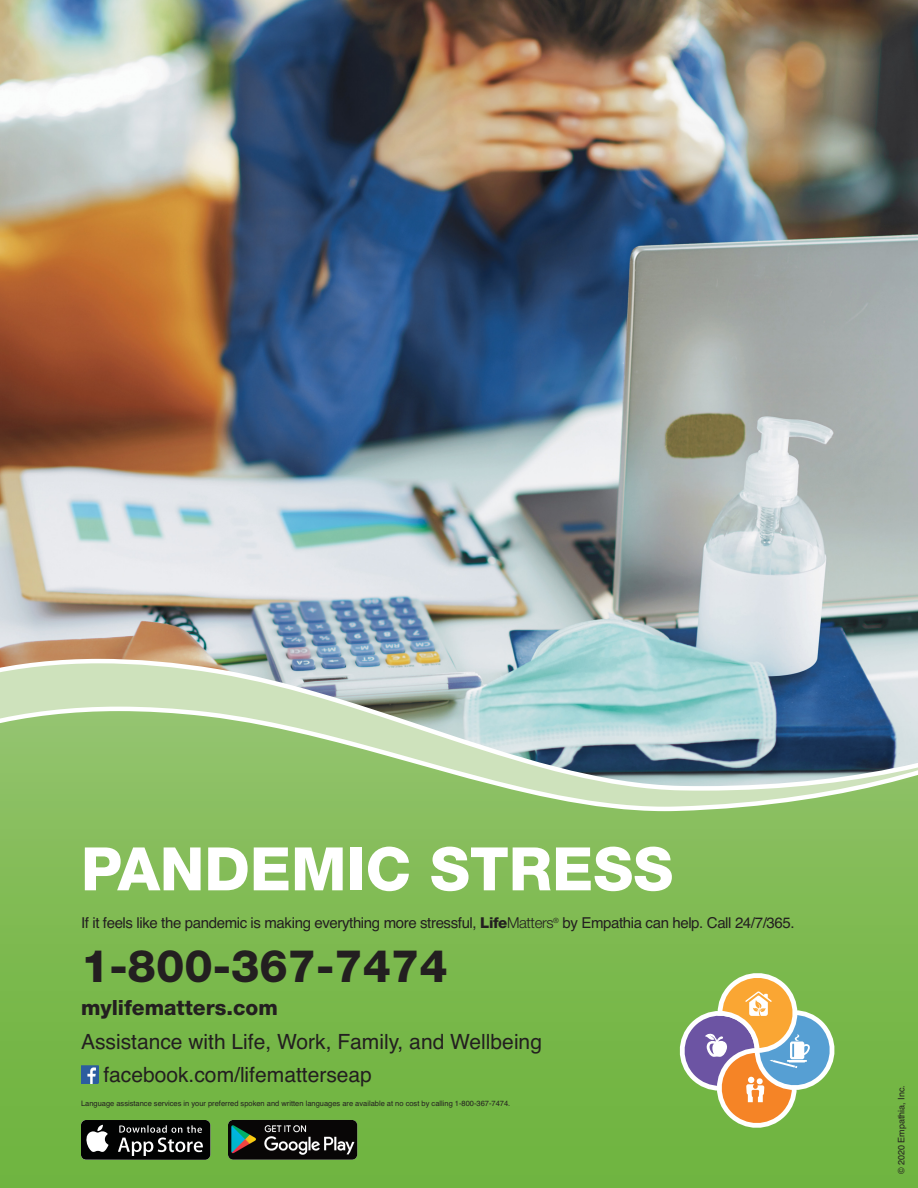
<style>
.page{position:relative;width:918px;height:1188px;background:#fff}
.page>*{position:absolute;margin:0;border:0;box-sizing:border-box;transform-origin:0 0}
.t1{font:800 60px "Helvetica Neue LT Std";color:#fff}
.t2{font:800 45px "Helvetica Neue LT Std";color:#231f20}
.t3{font:21px/33.5px "Helvetica";color:#231f20}
.t4{font:800 21px "Helvetica Neue LT Std";color:#231f20}
.t5{font:15px "Helvetica";letter-spacing:-.025em;color:#231f20}
.t6{font:9px "Helvetica";color:#231f20}
.t7{font:7.5px "Helvetica";color:#231f20}
.s1{font-family:"Helvetica Neue LT Std";font-weight:800}
.s2{font-family:"Helvetica Neue LT Std";font-weight:300}
</style>
<div class="page">
<img style="left:0;top:0;width:918px;height:659px">
<svg style="left:0;top:659px;width:918px;height:48px;background:#aec8c4"></svg>
<svg style="left:0;top:707px;width:918px;height:481px;background:#81b95d"></svg>
<svg style="left:679px;top:965px;width:164px;height:171px;background:#a2af75"></svg>
<img style="left:81px;top:1066px;width:17px;height:17px">
<svg style="left:81px;top:1120px;width:129px;height:40px;background:#343534"></svg>
<img style="left:228px;top:1120px;width:129px;height:40px">
<h1 class="t1" style="left:81px;top:835px;width:594px">PANDEMIC STRESS</h1>
<h3 class="t5" style="left:81px;top:917px;width:715px">If it feels like the pandemic is making everything more stressful, <span class="s1">Life</span><span class="s2">Matters</span><sup>®</sup> by Empathia can help. Call 24/7/365.</h3>
<h2 class="t2" style="left:81px;top:940px;width:368px">1-800-367-7474</h2>
<h3 class="t4" style="left:81px;top:996px;width:198px">mylifematters.com</h3>
<h3 class="t3" style="left:103px;top:1027px;width:440px;text-indent:-22px">Assistance with Life, Work, Family, and Wellbeing facebook.com/lifematterseap</h3>
<p class="t7" style="left:81px;top:1101px;width:431px">Language assistance services in your preferred spoken and written languages are available at no cost by calling 1-800-367-7474.</p>
<p class="t6" style="left:898px;top:1174px;width:91px;rotate:-90deg">© 2020 Empathia, Inc.</p>
</div>
